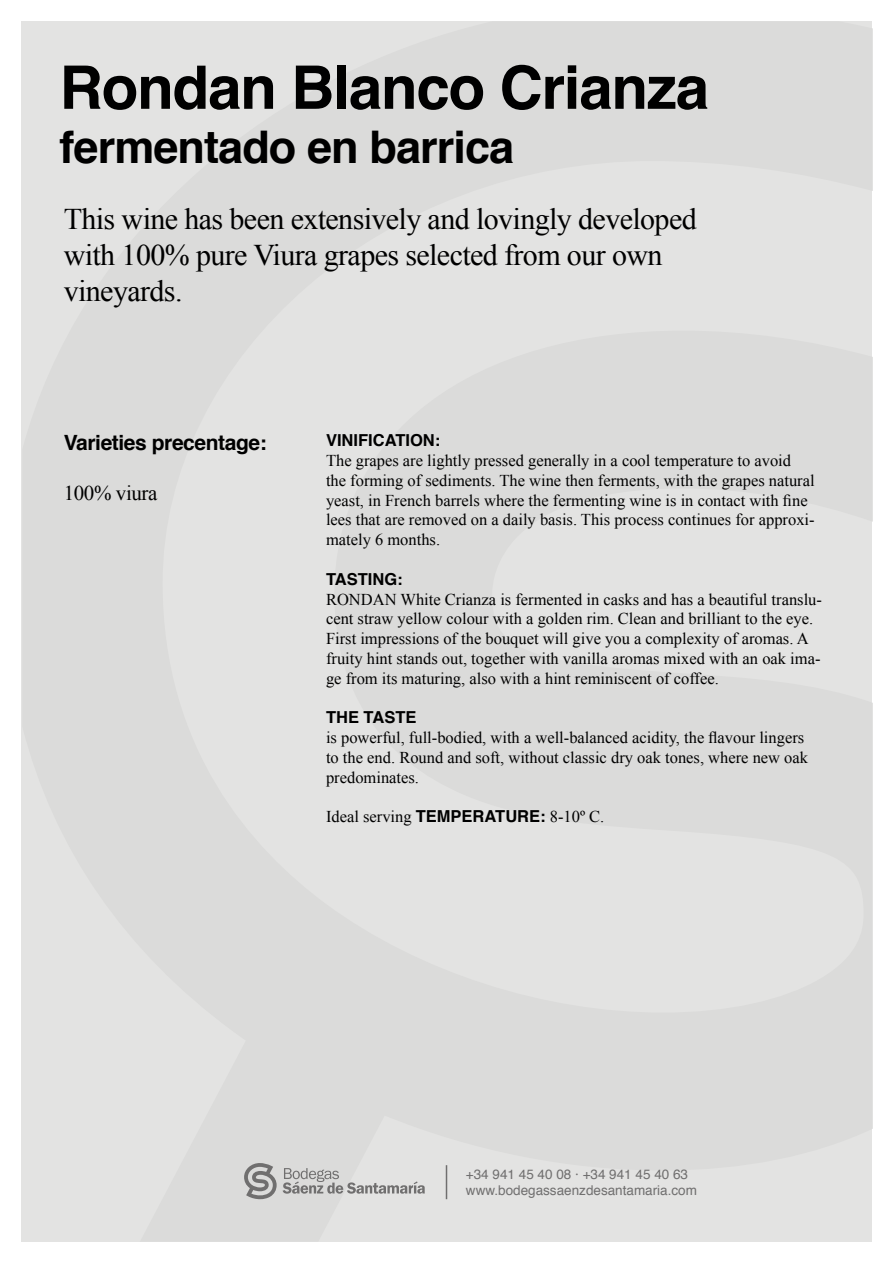
<style>
.page{position:relative;width:893px;height:1263px;background:#fff}
.page>*{position:absolute;margin:0;border:0;box-sizing:border-box;transform-origin:0 0}
.t1{font:700 60px "Helvetica";letter-spacing:-.02em;color:#000}
.t2{font:700 45px "Helvetica";letter-spacing:-.02em;color:#000}
.t3{font:30px/36px "Times New Roman";letter-spacing:-.02em;color:#000}
.t4{font:700 21px "Helvetica";letter-spacing:-.02em;color:#000}
.t5{font:21px "Times New Roman";letter-spacing:-.02em;color:#000}
.t6{font:16.5px/19.8px "Times New Roman";color:#000}
.t7{font:700 16.5px "Helvetica";color:#000}
.t8{font:13.5px/16.2px "Helvetica";color:#706f6f}
.s1{font-family:"Helvetica";font-weight:700}
</style>
<div class="page">
<div style="left:22px;top:21px;width:851px;height:1221px;background:#dbdbda"></div>
<svg style="left:283px;top:1168px;width:142px;height:26px;background:#c2c2c1"></svg>
<svg style="left:244px;top:1163px;width:33px;height:36px"></svg>
<hr style="left:446px;top:1165px;width:1px;height:34px;background:#706f6f">
<h1 class="t1" style="left:60px;top:63px;width:651px">Rondan Blanco Crianza</h1>
<h2 class="t2" style="left:60px;top:128px;width:456px">fermentado en barrica</h2>
<h3 class="t3" style="left:64px;top:201px;width:634px">This wine has been extensively and lovingly developed with 100% pure Viura grapes selected from our own vineyards.</h3>
<p class="t4" style="left:64px;top:433px;width:204px">Varieties precentage:</p>
<p class="t5" style="left:64px;top:481px;width:95px">100% viura</p>
<p class="t7" style="left:326px;top:433px;width:116px">VINIFICATION:</p>
<p class="t6" style="left:326px;top:450px;width:490px">The grapes are lightly pressed generally in a cool temperature to avoid the forming of sediments. The wine then ferments, with the grapes natural yeast, in French barrels where the fermenting wine is in contact with fine lees that are removed on a daily basis. This process continues for approxi&shy;mately 6 months.</p>
<p class="t7" style="left:326px;top:572px;width:78px">TASTING:</p>
<p class="t6" style="left:326px;top:589px;width:497px">RONDAN White Crianza is fermented in casks and has a beautiful translu&shy;cent straw yellow colour with a golden rim. Clean and brilliant to the eye.<br>First impressions of the bouquet will give you a complexity of aromas. A fruity hint stands out, together with vanilla aromas mixed with an oak ima&shy;ge from its maturing, also with a hint reminiscent of coffee.</p>
<p class="t7" style="left:326px;top:711px;width:92px">THE TASTE</p>
<p class="t6" style="left:326px;top:728px;width:484px">is powerful, full-bodied, with a well-balanced acidity, the flavour lingers to the end. Round and soft, without classic dry oak tones, where new oak predominates.</p>
<p class="t6" style="left:326px;top:807px;width:280px">Ideal serving <span class="s1">TEMPERATURE:</span> 8-10º C.</p>
<p class="t8" style="left:466px;top:1167px;width:233px">+34 941 45 40 08 · +34 941 45 40 63 www.bodegassaenzdesantamaria.com</p>
</div>
